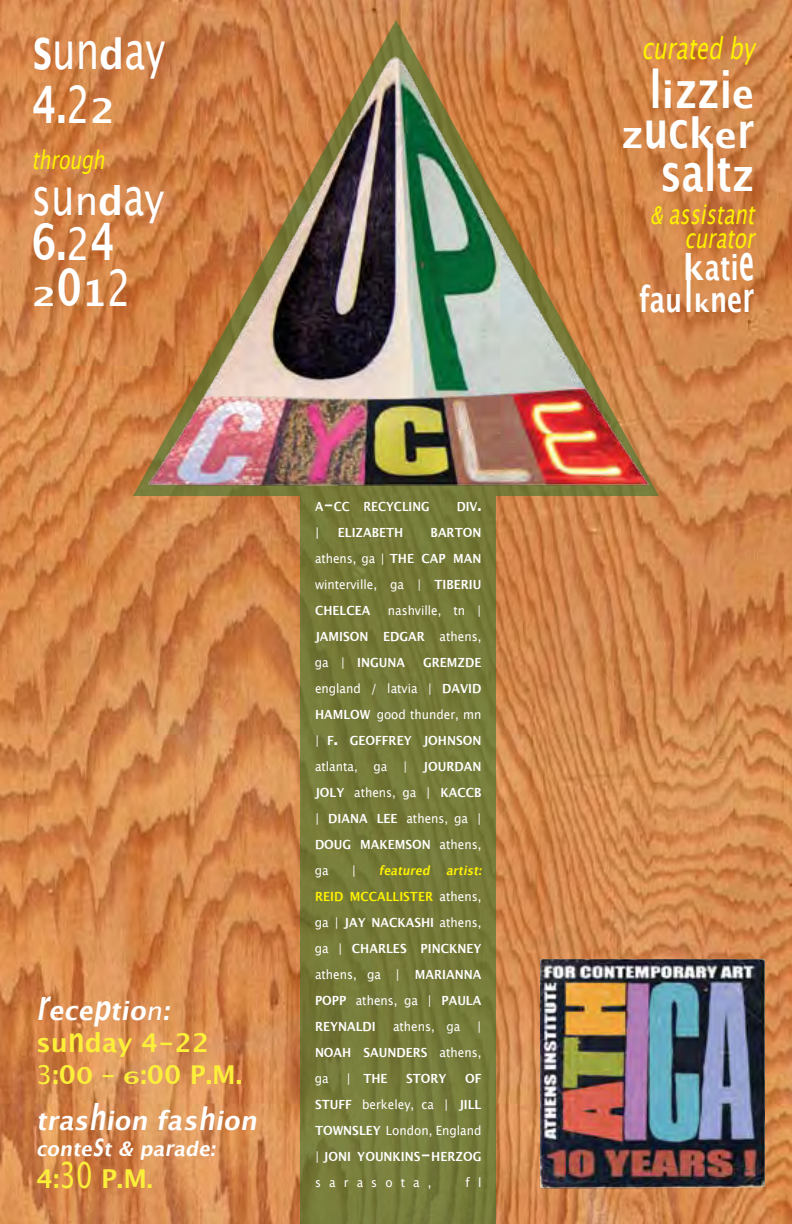
<style>
.page{position:relative;width:792px;height:1224px;background:#fff}
.page>*{position:absolute;margin:0;border:0;box-sizing:border-box;transform-origin:0 0}
.t1{font:51.6px/54.6px "Lucida Grande";color:#fff;scale:.74 1}
.t2{font:700 51.6px/41.6px "Lucida Grande";color:#fff;text-align:right;scale:.74 1}
.t3{font:700 35.4px/32px "Lucida Grande";color:#fff;text-align:right}
.t4{font:italic 30px "Lucida Grande";color:#fff200;scale:.74 1}
.t5{font:italic 27.2px/24px "Lucida Grande";color:#fff200;text-align:right;scale:.74 1}
.t6{font:700 26.2px "Lucida Grande";color:#fff;scale:1.45 1}
.t7{font:700 26px/32px "Lucida Grande";color:#fcef3a}
.t8{font:italic 700 26px "Lucida Grande";color:#fff}
.t9{font:italic 25.4px "Lucida Grande";color:#fff200;scale:.74 1}
.t10{font:italic 700 20px "Lucida Grande";color:#fff}
.t11{font:700 12.6px/26px "Lucida Grande";color:#fff;text-align:justify;scale:.93 1}
.t12{font:12.6px/26px "Lucida Grande";color:#fff;text-align:justify;scale:.93 1}
.t13{font:700 12.6px "Lucida Grande";color:#fff;scale:.9 1}
.t14{font:12.6px "Lucida Grande";color:#fff;scale:.93 1}
.s1{font-weight:700;font-size:57.8px}
.s2{font-weight:700;font-size:41.4px}
.s3{font-weight:700}
.s4{font-weight:700;font-size:34.2px}
.s5{font-size:39.2px}
.s6{font-weight:700;font-size:39.2px}
.s7{font-size:44px}
.s8{font-weight:700;font-size:50.6px}
.s9{font-size:45.2px}
.s10{font-size:51.6px}
.s11{font-size:36.4px}
.s12{font-weight:400;font-size:50.6px}
.s13{font-style:italic;font-size:43.2px;color:#fff}
.s14{font-style:italic;color:#fff}
.s15{font-style:italic;font-size:34.6px;color:#fff}
.s16{font-weight:400;font-style:italic;font-size:25px;color:#fff}
.s17{font-size:34.6px}
.s18{font-size:25.8px}
.s19{font-weight:400}
.s20{font-size:23.4px}
.s21{font-size:17.2px}
.s22{font-size:35.4px}
.s23{font-size:26.8px}
.s24{font-size:31px}
.s25{font-size:32.4px}
.s26{font-size:21.8px}
.s27{font-weight:400;font-size:36.2px}
.s28{font-size:24px}
.s29{font-size:18px}
.s30{font-style:inherit}
.s31{font-weight:700;font-size:18px}
.s32{font-style:italic;color:#fff200}
.s33{color:#fff200}
.s34{font-size:37.6px}
.s35{font-size:50.6px}
.s36{font-size:41.4px}
.s37{font-size:49.4px}
.s38{font-size:62px}
.s39{font-size:24.4px}
.s40{font-size:50.2px}
.s41{font-size:33.8px}
.s42{font-size:42.4px}
.s43{font-size:24.2px}
.s44{font-size:41.6px}
</style>
<div class="page">
<img style="left:0;top:0;width:792px;height:1224px">
<img style="left:540px;top:960px;width:224px;height:230px">
<div style="left:300px;top:495px;width:196px;height:729px;background:#767b39"></div>
<img style="left:132px;top:28px;width:531px;height:472px">
<h1 class="t1" style="left:32px;top:24px;width:182px"><span class="s1">s</span>un<span class="s2">d</span>ay<br><span class="s3">4.</span>2<span class="s4">2</span></h1>
<h3 class="t9" style="left:32px;top:145px;width:110px">through</h3>
<h1 class="t1" style="left:32px;top:174px;width:181px;line-height:45.6px">su<span class="s5">n</span><span class="s6">d</span>a<span class="s7">y<br></span><span class="s8">6</span><span class="s3">.</span><span class="s9">2</span><span class="s3">4</span></h1>
<h3 class="t6" style="left:32px;top:275px;width:70px">2<span class="s10">0</span><span class="s11">1</span><span class="s12">2</span></h3>
<h3 class="t7" style="left:36px;top:995px;width:208px"><span class="s13">r</span><span class="s14">ece</span><span class="s15">p</span><span class="s14">tio</span><span class="s16">n</span><span class="s14">: </span>su<span class="s17">n</span>da<span class="s18">y</span> 4-22<br><span class="s19">3</span>:0<span class="s20">0</span> – <span class="s21">6</span>:00 p.m.</h3>
<h3 class="t8" style="left:36px;top:1099px;width:229px">tras<span class="s22">h</span>ion f<span class="s23">a</span>s<span class="s24">h</span>ion</h3>
<h3 class="t10" style="left:36px;top:1132px;width:186px">conte<span class="s25">s</span>t &amp; pa<span class="s26">r</span>ade:</h3>
<h3 class="t7" style="left:36px;top:1162px;width:118px">4:<span class="s27">30</span> p.m<span class="s28">.</span></h3>
<p class="t13" style="left:315px;top:496px;width:129px">A<span class="s29">-</span>CC RECYCLING</p>
<p class="t13" style="left:457px;top:496px;width:29px">DIV<span class="s29">.</span></p>
<p class="t13" style="left:315px;top:522px;width:6px">|</p>
<p class="t11" style="left:338px;top:519px;width:72px">ELIZABETH</p>
<p class="t11" style="left:315px;top:519px;width:180px;text-indent:116px">BARTON <span class="s19">athens, ga</span> <span class="s19">|</span> THE CAP MAN <span class="s19">winterville, ga</span> <span class="s19">|</span> TIBERIU CHELCEA</p>
<p class="t12" style="left:315px;top:598px;width:180px;text-indent:73px">nashville, tn <span class="s30">| </span><span class="s3">JAMISON EDGAR</span> athens, ga <span class="s30">|</span> <span class="s3">INGUNA</span></p>
<p class="t12" style="left:315px;top:650px;width:180px;text-indent:108px"><span class="s3">GREMZDE </span>england / latvia <span class="s30">|</span> <span class="s3">DAVID HAMLOW</span> good thunder, mn <span class="s30">|</span> <span class="s3">F</span><span class="s31">.</span> <span class="s3">GEOFFREY JOHNSON </span>atlanta, ga</p>
<p class="t11" style="left:315px;top:753px;width:180px;text-indent:88px"><span class="s19">|</span> JOURDAN JOLY <span class="s19">athens, ga</span> <span class="s19">|</span> KACCB <span class="s19">|</span> DIANA LEE <span class="s19">athens, ga</span> <span class="s19">| </span>DOUG MAKEMSON <span class="s19">athens, ga</span></p>
<p class="t11" style="left:315px;top:857px;width:184px;text-align:left;text-indent:64px"><span class="s32">featured artist:<br></span><span class="s33">REID MCCALLISTER</span> <span class="s19">athens, ga</span> <span class="s19">|</span> JAY NACKASHI <span class="s19">athens, ga</span> <span class="s19">|</span> CHARLES PINCKNEY <span class="s19">athens, ga</span> <span class="s19">|</span> MARIANNA<br>POPP <span class="s19">athens, ga</span> <span class="s19">|</span> PAULA<br>REYNALDI</p>
<p class="t14" style="left:352px;top:863px;width:6px">|</p>
<p class="t11" style="left:315px;top:1013px;width:180px;text-indent:162px"><span class="s19">| </span>NOAH SAUNDERS <span class="s19">athens, ga</span></p>
<p class="t12" style="left:393px;top:1014px;width:74px">athens, ga</p>
<p class="t11" style="left:347px;top:1065px;width:46px"><span class="s19">|</span> THE</p>
<p class="t11" style="left:406px;top:1065px;width:45px">STORY</p>
<p class="t11" style="left:315px;top:1065px;width:180px;text-indent:150px">OF STUFF <span class="s19">berkeley, ca</span> <span class="s19">|</span> JILL TOWNSLEY <span class="s19">London, England </span><span class="s19">|</span> JONI YOUNKINS<span class="s29">-</span>HERZOG <span class="s19">sarasota,</span></p>
<p class="t12" style="left:466px;top:1170px;width:19px">f l</p>
<h3 class="t4" style="left:642px;top:31px;width:166px">curatedby</h3>
<h1 class="t2" style="left:621px;top:68px;width:181px">l<span class="s34">i</span><span class="s35">z</span>zi<span class="s5">e </span><span class="s34">z</span>uc<span class="s36">k</span><span class="s22">e</span><span class="s37">r </span>sa<span class="s38">l</span>t<span class="s9">z</span></h1>
<h3 class="t5" style="left:650px;top:203px;width:153px"><span class="s39">&amp;</span>assistant curator</h3>
<h2 class="t3" style="left:639px;top:251px;width:117px">kati<span class="s40">e </span>fa<span class="s41">u</span><span class="s42">l</span><span class="s43">k</span>ne<span class="s44">r</span></h2>
</div>
